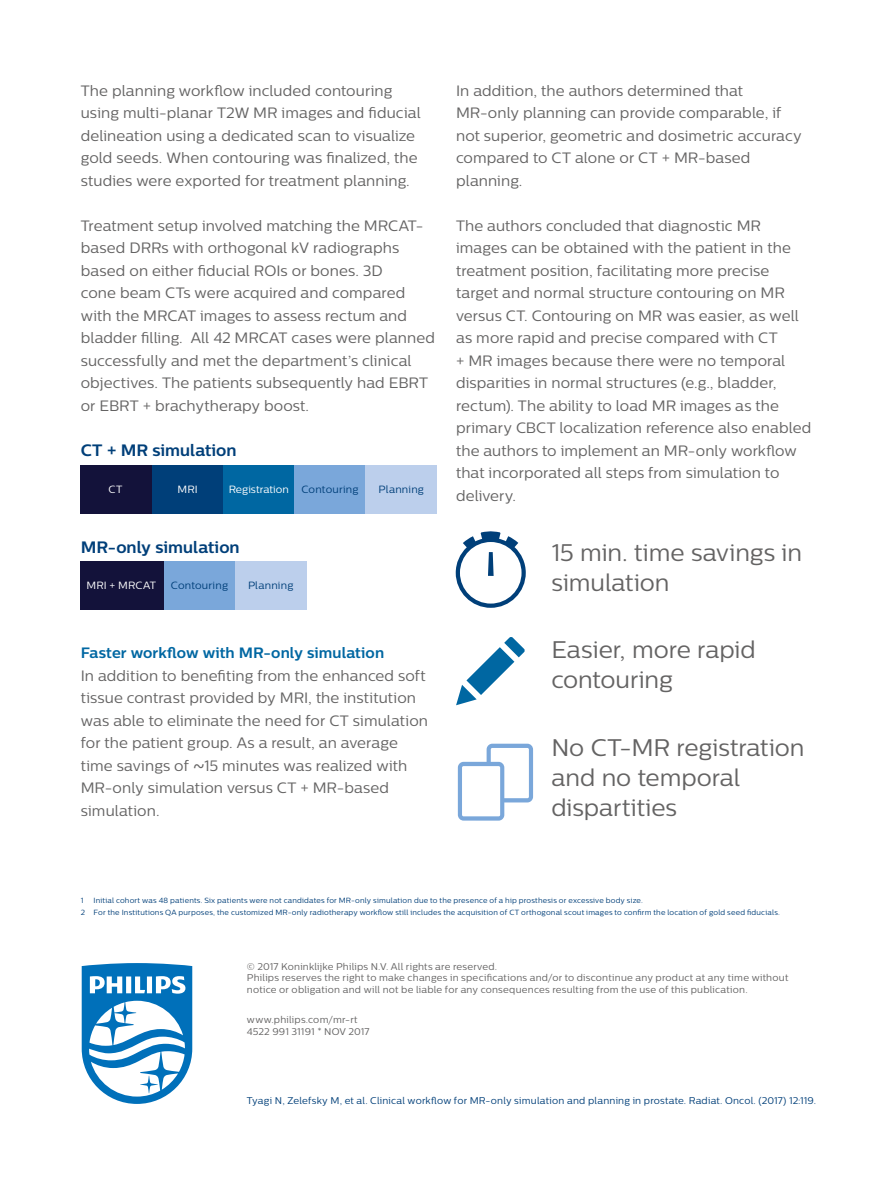
<style>
.page{position:relative;width:893px;height:1188px;background:#fff}
.page>*{position:absolute;margin:0;border:0;box-sizing:border-box;transform-origin:0 0}
.t1{font:24px/30px "Centrale Sans";letter-spacing:-.005em;color:#646363}
.t2{font:700 16.5px "Centrale Sans";color:#003f79}
.t3{font:15px/22.5px "Centrale Sans";letter-spacing:.005em;color:#646363}
.t4{font:700 15px "Centrale Sans";letter-spacing:.005em;color:#0067a2}
.t5{font:10.5px "Centrale Sans";letter-spacing:.01em;color:#fff}
.t6{font:10.5px "Centrale Sans";letter-spacing:.015em;color:#003f79}
.t7{font:9.75px/11.7px "Centrale Sans";letter-spacing:.02em;color:#646363}
.t8{font:9.75px "Centrale Sans";letter-spacing:.02em;color:#003f79}
.t9{font:7.5px/12px "Centrale Sans";letter-spacing:.025em;color:#003f79}
.s1{color:#003f79}
.s2{font-family:"Verdana"}
</style>
<div class="page">
<div style="left:81px;top:465px;width:71px;height:49px;background:#13123a"></div>
<div style="left:81px;top:561px;width:83px;height:49px;background:#13123a"></div>
<div style="left:152px;top:465px;width:71px;height:49px;background:#003f79"></div>
<div style="left:223px;top:465px;width:71px;height:49px;background:#0067a2"></div>
<div style="left:294px;top:465px;width:72px;height:49px;background:#7aa7da"></div>
<div style="left:164px;top:561px;width:71px;height:49px;background:#7aa7da"></div>
<div style="left:366px;top:465px;width:71px;height:49px;background:#bccfec"></div>
<div style="left:235px;top:561px;width:71px;height:49px;background:#bccfec"></div>
<svg style="left:456px;top:531px;width:70px;height:77px"></svg>
<svg style="left:458px;top:744px;width:75px;height:77px"></svg>
<svg style="left:456px;top:637px;width:69px;height:68px"></svg>
<svg style="left:82px;top:963px;width:110px;height:141px"></svg>
<p class="t3" style="left:81px;top:79px;width:341px">The planning workflow included contouring using multi-planar T2W MR images and fiducial delineation using a dedicated scan to visualize gold seeds. When contouring was finalized, the studies were exported for treatment planning.</p>
<p class="t3" style="left:81px;top:214px;width:356px">Treatment setup involved matching the MRCAT&shy;based DRRs with orthogonal kV radiographs based on either fiducial ROIs or bones. 3D<br>cone beam CTs were acquired and compared with the MRCAT images to assess rectum and bladder filling. All 42 MRCAT cases were planned successfully and met the department’s clinical objectives. The patients subsequently had EBRT or EBRT + brachytherapy boost.</p>
<p class="t2" style="left:81px;top:440px;width:157px">CT + MR simulation</p>
<p class="t5" style="left:109px;top:483px;width:15px">CT</p>
<p class="t5" style="left:178px;top:483px;width:22px">MRI</p>
<p class="t5" style="left:229px;top:483px;width:131px">Registration <span class="s1">Contouring</span></p>
<p class="t2" style="left:81px;top:538px;width:160px">MR-only simulation</p>
<p class="t5" style="left:87px;top:579px;width:71px">MRI + MRCAT</p>
<p class="t6" style="left:171px;top:579px;width:59px">Contouring</p>
<p class="t6" style="left:248px;top:579px;width:47px">Planning</p>
<p class="t6" style="left:379px;top:483px;width:47px">Planning</p>
<p class="t4" style="left:81px;top:644px;width:305px">Faster workflow with MR-only simulation</p>
<p class="t3" style="left:81px;top:664px;width:349px">In addition to benefiting from the enhanced soft tissue contrast provided by MRI, the institution was able to eliminate the need for CT simulation for the patient group. As a result, an average time savings of <span class="s2">~</span>15 minutes was realized with MR-only simulation versus CT + MR-based simulation.</p>
<p class="t3" style="left:456px;top:79px;width:347px">In addition, the authors determined that MR-only planning can provide comparable, if not superior, geometric and dosimetric accuracy compared to CT alone or CT + MR-based planning.</p>
<p class="t3" style="left:456px;top:214px;width:357px">The authors concluded that diagnostic MR images can be obtained with the patient in the treatment position, facilitating more precise target and normal structure contouring on MR versus CT. Contouring on MR was easier, as well as more rapid and precise compared with CT<br>+ MR images because there were no temporal disparities in normal structures (e.g., bladder, rectum). The ability to load MR images as the primary CBCT localization reference also enabled the authors to implement an MR-only workflow that incorporated all steps from simulation to delivery.</p>
<h1 class="t1" style="left:551px;top:537px;width:252px">15 min. time savings in simulation</h1>
<h1 class="t1" style="left:551px;top:635px;width:206px">Easier, more rapid contouring</h1>
<h1 class="t1" style="left:551px;top:732px;width:255px">No CT-MR registration and no temporal dispartities</h1>
<p class="t9" style="left:81px;top:895px;width:4px">1</p>
<p class="t9" style="left:81px;top:895px;width:701px;text-indent:13px">Initial cohort was 48 patients. Six patients were not candidates for MR-only simulation due to the presence of a hip prosthesis or excessive body size.<br>2 For the Institutions QA purposes, the customized MR-only radiotherapy workflow still includes the acquisition of CT orthogonal scout images to confirm the location of gold seed fiducials.</p>
<p class="t7" style="left:247px;top:960px;width:543px">© 2017 Koninklijke Philips N.V. All rights are reserved.<br>Philips reserves the right to make changes in specifications and/or to discontinue any product at any time without notice or obligation and will not be liable for any consequences resulting from the use of this publication.</p>
<p class="t7" style="left:247px;top:1014px;width:124px">www.philips.com/mr-rt<br>4522 991 31191 * Nov 2017</p>
<p class="t8" style="left:247px;top:1095px;width:571px">Tyagi N, Zelefsky M, et al. Clinical workflow for MR-only simulation and planning in prostate. Radiat. Oncol. (2017) 12:119.</p>
</div>
